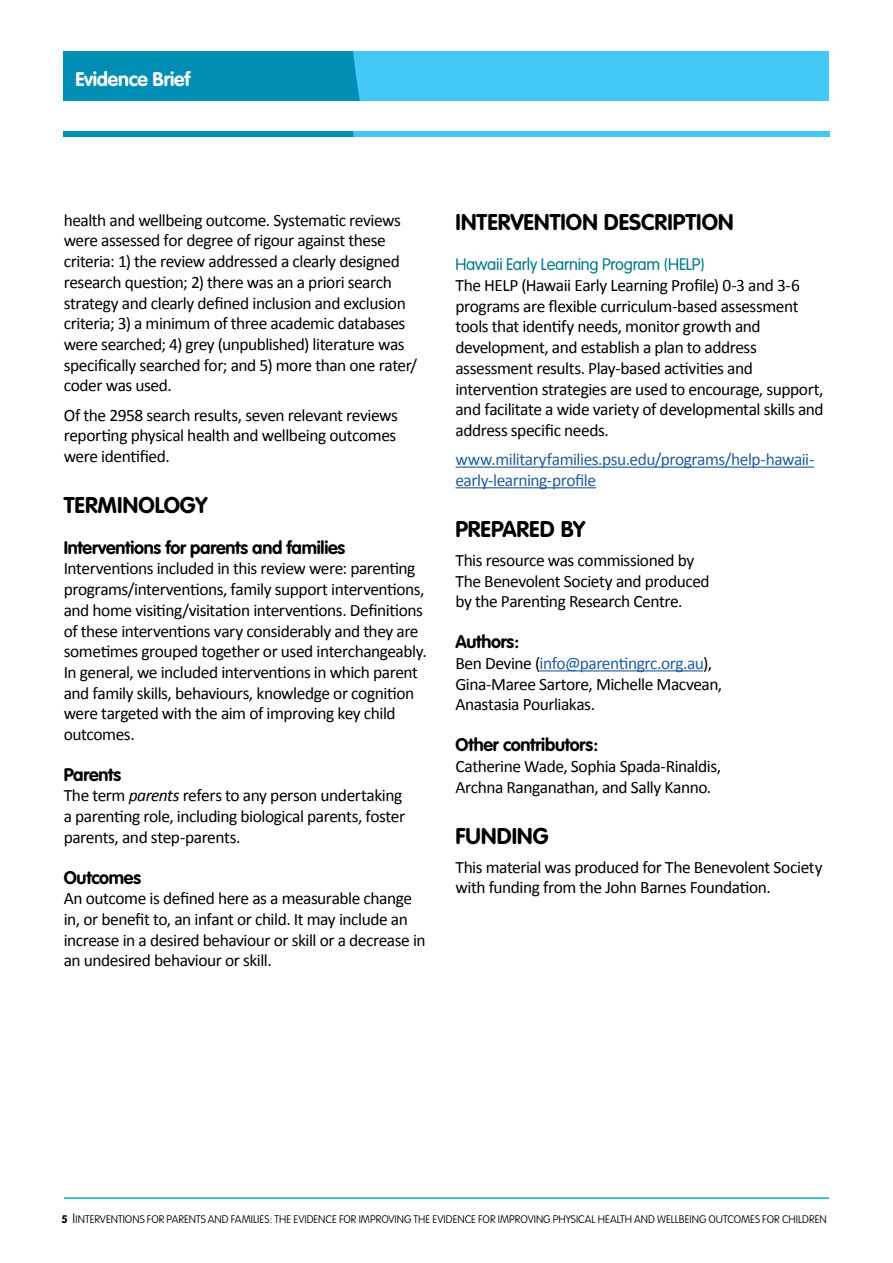
<style>
.page{position:relative;width:893px;height:1263px;background:#fff}
.page>*{position:absolute;margin:0;border:0;box-sizing:border-box;transform-origin:0 0}
.t1{font:700 22.5px "VAG Rounded";color:#000}
.t2{font:700 19.5px "VAG Rounded";letter-spacing:-.01em;color:#fff}
.t3{font:700 18px "VAG Rounded";letter-spacing:-.015em;color:#000}
.t4{font:17.4px/20.7px "Calibri";letter-spacing:-.025em;color:#000}
.t5{font:17.4px/20.7px "Calibri";letter-spacing:-.03em;color:#215e9e}
.t6{font:300 16.5px "VAG Rounded";letter-spacing:-.01em;color:#00788a}
.t7{font:100 10.8px "VAG Rounded";letter-spacing:.005em;color:#000}
.s1{font-style:italic}
.s2{color:#215e9e}
.s3{font-weight:700}
.s4{font-size:13.5px}
</style>
<div class="page">
<svg style="left:64px;top:51px;width:765px;height:49px;background:#29b1dc"></svg>
<hr style="left:64px;top:1197px;width:765px;height:2px;background:#00b6bd">
<svg style="left:64px;top:132px;width:765px;height:5px;background:#2ab2dc"></svg>
<hr style="left:455px;top:466px;width:359px;height:2px;background:#215e9e">
<hr style="left:455px;top:487px;width:141px;height:1px;background:#215e9e">
<hr style="left:540px;top:670px;width:163px;height:1px;background:#215e9e">
<p class="t2" style="left:75px;top:67px;width:116px">Evidence Brief</p>
<p class="t4" style="left:64px;top:210px;width:355px">health and wellbeing outcome. Systematic reviews were assessed for degree of rigour against these criteria: 1) the review addressed a clearly designed research question; 2) there was an a priori search strategy and clearly defined inclusion and exclusion criteria; 3) a minimum of three academic databases were searched; 4) grey (unpublished) literature was specifically searched for; and 5) more than one rater/ coder was used.</p>
<p class="t4" style="left:64px;top:404px;width:336px;text-align:justify">Of the 2958 search results, seven relevant reviews reporting physical health and wellbeing outcomes were identified.</p>
<p class="t1" style="left:64px;top:492px;width:145px">TERMINOLOGY</p>
<p class="t3" style="left:64px;top:537px;width:283px">Interventions for parents and families</p>
<p class="t4" style="left:64px;top:558px;width:365px">Interventions included in this review were: parenting programs/interventions, family support interventions, and home visiting/visitation interventions. Definitions of these interventions vary considerably and they are sometimes grouped together or used interchangeably.<br>In general, we included interventions in which parent and family skills, behaviours, knowledge or cognition were targeted with the aim of improving key child outcomes.</p>
<p class="t3" style="left:64px;top:764px;width:59px">Parents</p>
<p class="t4" style="left:64px;top:785px;width:343px">The term <span class="s1">parents</span> refers to any person undertaking a parenting role, including biological parents, foster parents, and step-parents.</p>
<p class="t3" style="left:64px;top:867px;width:79px">Outcomes</p>
<p class="t4" style="left:64px;top:888px;width:363px">An outcome is defined here as a measurable change in, or benefit to, an infant or child. It may include an increase in a desired behaviour or skill or a decrease in an undesired behaviour or skill.</p>
<p class="t1" style="left:455px;top:208px;width:280px">INTERVENTION DESCRIPTION</p>
<p class="t6" style="left:455px;top:255px;width:251px">Hawaii Early Learning Program (HELP)</p>
<p class="t4" style="left:455px;top:275px;width:370px">The HELP (Hawaii Early Learning Profile) 0-3 and 3-6 programs are flexible curriculum-based assessment tools that identify needs, monitor growth and development, and establish a plan to address assessment results. Play-based activities and intervention strategies are used to encourage, support, and facilitate a wide variety of developmental skills and address specific needs.</p>
<p class="t5" style="left:455px;top:449px;width:360px">www.militaryfamilies.psu.edu/programs/help-hawaii&shy;early-learning-profile</p>
<p class="t1" style="left:455px;top:516px;width:131px">PREPARED BY</p>
<p class="t4" style="left:455px;top:550px;width:256px">This resource was commissioned by<br>The Benevolent Society and produced by the Parenting Research Centre.</p>
<p class="t3" style="left:455px;top:631px;width:65px">Authors:</p>
<p class="t4" style="left:455px;top:653px;width:268px">Ben Devine (<span class="s2">info@parentingrc.org.au</span>),<br>Gina-Maree Sartore, Michelle Macvean,<br>Anastasia Pourliakas.</p>
<p class="t3" style="left:455px;top:734px;width:144px">Other contributors:</p>
<p class="t4" style="left:455px;top:756px;width:267px">Catherine Wade, Sophia Spada-Rinaldis,<br>Archna Ranganathan, and Sally Kanno.</p>
<p class="t1" style="left:455px;top:822px;width:95px">FUNDING</p>
<p class="t4" style="left:455px;top:857px;width:369px">This material was produced for The Benevolent Society with funding from the John Barnes Foundation.</p>
<p class="t7" style="left:62px;top:1213px;width:766px"><span class="s3">5</span> <span class="s4">I</span>INTERVENTIONS FOR PARENTS AND FAMILIES: THE EVIDENCE FOR IMPROVING THE EVIDENCE FOR IMPROVING PHYSICAL HEALTH AND WELLBEING OUTCOMES FOR CHILDREN</p>
</div>
